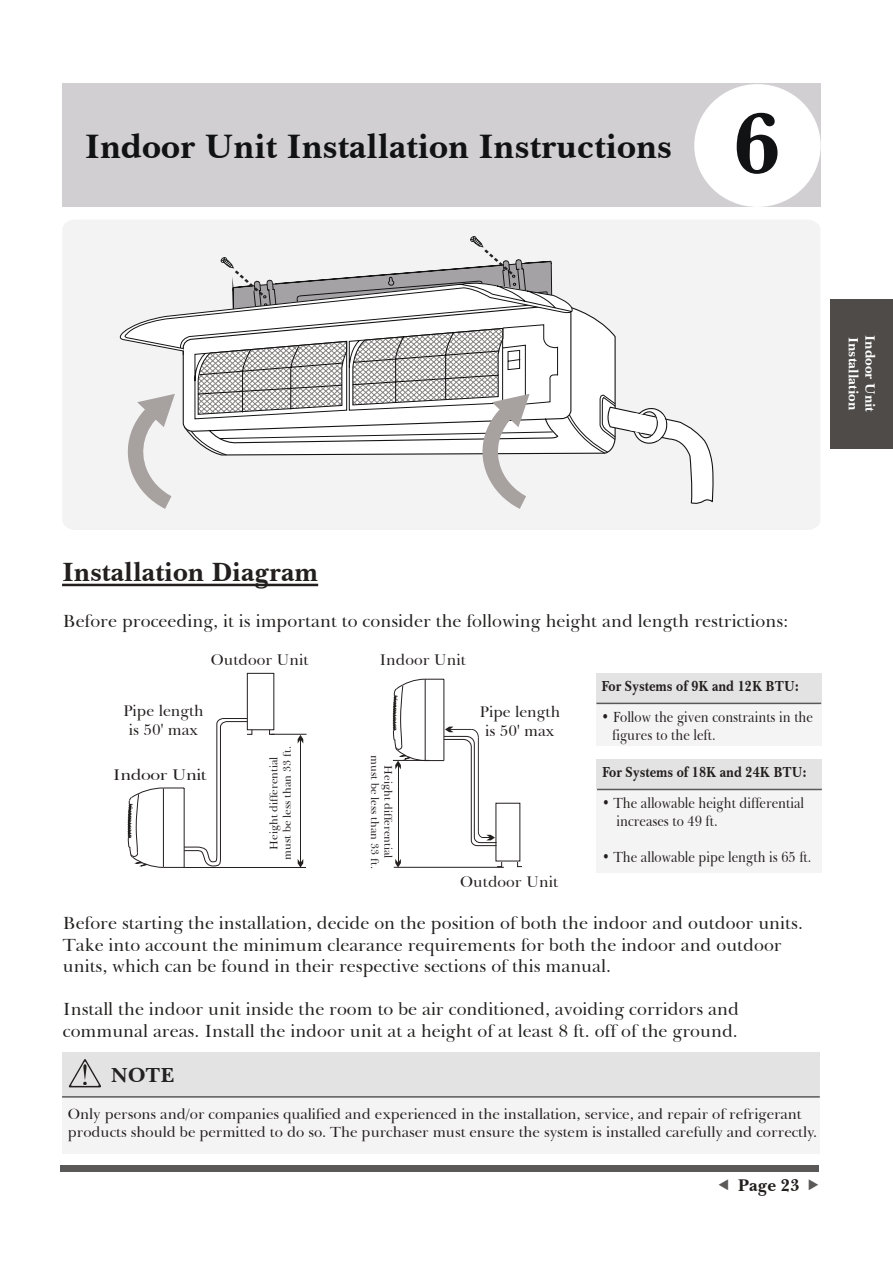
<style>
.page{position:relative;width:893px;height:1263px;background:#fff}
.page>*{position:absolute;margin:0;border:0;box-sizing:border-box;transform-origin:0 0}
.t1{font:700 86.7px "Baskerville BT";color:#111213}
.t2{font:700 34.65px "Baskerville BT";color:#111213}
.t3{font:700 27px "Baskerville BT";color:#241f1f}
.t4{font:700 20.85px "Baskerville BT";color:#232121}
.t5{font:18px/21.6px "Baskerville BT";color:#232120}
.t6{font:700 17.4px "Baskerville BT";color:#241f1f}
.t7{font:15.75px/18.9px "Baskerville BT";color:#241f1f;text-align:center}
.t8{font:15.75px "Baskerville BT";letter-spacing:-.025em;color:#241f1f;scale:1.13 1}
.t9{font:15px/18px "Baskerville BT";letter-spacing:-.005em;color:#241f1f}
.t10{font:15px/18px "Baskerville BT";letter-spacing:-.005em;color:#241f1f;scale:.87 1}
.t11{font:700 14.85px "Baskerville BT";color:#241f1f;scale:.87 1}
.t12{font:700 13.8px "Baskerville BT";color:#fff}
.t13{font:11.1px/13.4px "Baskerville BT";color:#241f1f;text-align:center}
</style>
<div class="page">
<hr style="left:62px;top:584px;width:256px;height:2px;background:#241f1f">
<div style="left:62px;top:84px;width:759px;height:123px;background:#d1cfd2"></div>
<div style="left:694px;top:84px;width:127px;height:123px;background:#fff;border-radius:50%"></div>
<div style="left:61px;top:1165px;width:758px;height:6px;background:#5a5958"></div>
<div style="left:831px;top:299px;width:62px;height:149px;background:#4e4b49"></div>
<div style="left:63px;top:220px;width:757px;height:310px;background:#f4f3f4"></div>
<svg style="left:573px;top:304px;width:43px;height:152px"></svg>
<svg style="left:605px;top:401px;width:109px;height:121px"></svg>
<svg style="left:113px;top:235px;width:460px;height:274px"></svg>
<div style="left:247px;top:673px;width:27px;height:57px;border:1px solid #241f1f"></div>
<svg style="left:269px;top:729px;width:6px;height:6px"></svg>
<hr style="left:271px;top:734px;width:35px;height:1px;background:#241f1f">
<hr style="left:184px;top:867px;width:122px;height:1px;background:#241f1f">
<svg style="left:298px;top:735px;width:5px;height:8px"></svg>
<hr style="left:300px;top:739px;width:1px;height:124px;background:#241f1f">
<svg style="left:298px;top:859px;width:5px;height:8px"></svg>
<svg style="left:127px;top:718px;width:126px;height:150px"></svg>
<svg style="left:496px;top:861px;width:6px;height:6px"></svg>
<svg style="left:517px;top:861px;width:6px;height:6px"></svg>
<hr style="left:394px;top:867px;width:110px;height:1px;background:#241f1f">
<svg style="left:393px;top:679px;width:104px;height:167px"></svg>
<hr style="left:398px;top:765px;width:1px;height:98px;background:#241f1f">
<svg style="left:395px;top:859px;width:6px;height:8px"></svg>
<div style="left:62px;top:1052px;width:758px;height:45px;background:#e4e3e4"></div>
<div style="left:62px;top:1097px;width:758px;height:56px;background:#f5f4f5"></div>
<hr style="left:62px;top:1096px;width:758px;height:1px;background:#5a5958">
<svg style="left:68px;top:1059px;width:33px;height:28px"></svg>
<div style="left:596px;top:759px;width:226px;height:30px;background:#e4e3e4"></div>
<div style="left:596px;top:789px;width:226px;height:84px;background:#f5f4f5"></div>
<hr style="left:597px;top:789px;width:225px;height:1px;background:#5a5958">
<div style="left:596px;top:673px;width:225px;height:30px;background:#e4e3e4"></div>
<div style="left:596px;top:703px;width:225px;height:43px;background:#f5f4f5"></div>
<hr style="left:596px;top:703px;width:225px;height:1px;background:#5a5958">
<h2 class="t2" style="left:85px;top:124px;width:589px">Indoor Unit Installation Instructions</h2>
<h1 class="t1" style="left:733px;top:89px;width:49px">6</h1>
<p class="t12" style="left:862px;top:337px;width:74px;rotate:90deg">Installation</p>
<p class="t12" style="left:879px;top:335px;width:78px;rotate:90deg">Indoor Unit</p>
<h3 class="t3" style="left:62px;top:555px;width:258px">Installation Diagram</h3>
<p class="t5" style="left:63px;top:610px;width:727px">Before proceeding, it is important to consider the following height and length restrictions:</p>
<p class="t7" style="left:211px;top:650px;width:99px">Outdoor Unit</p>
<p class="t7" style="left:379px;top:650px;width:88px">Indoor Unit</p>
<p class="t7" style="left:123px;top:702px;width:82px">Pipe length is 50' max</p>
<p class="t7" style="left:479px;top:702px;width:82px">Pipe length is 50' max</p>
<p class="t8" style="left:113px;top:765px;width:85px">Indoor Unit</p>
<p class="t13" style="left:267px;top:860px;width:115px;rotate:-90deg">Height differential must be less than 33 ft.</p>
<p class="t13" style="left:395px;top:755px;width:115px;rotate:90deg">Height differential must be less than 33 ft.</p>
<p class="t7" style="left:460px;top:872px;width:99px">Outdoor Unit</p>
<p class="t11" style="left:601px;top:676px;width:229px">For Systems of 9K and 12K BTU:</p>
<p class="t10" style="left:612px;top:708px;width:232px;text-indent:-11px">• Follow the given constraints in the figures to the left.</p>
<p class="t11" style="left:602px;top:762px;width:237px">For Systems of 18K and 24K BTU:</p>
<p class="t10" style="left:616px;top:794px;width:217px;text-indent:-14px">• The allowable height differential increases to 49 ft.</p>
<p class="t10" style="left:602px;top:848px;width:242px">• The allowable pipe length is 65 ft.</p>
<p class="t5" style="left:63px;top:912px;width:742px">Before starting the installation, decide on the position of both the indoor and outdoor units.<br>Take into account the minimum clearance requirements for both the indoor and outdoor units, which can be found in their respective sections of this manual.</p>
<p class="t5" style="left:63px;top:998px;width:678px">Install the indoor unit inside the room to be air conditioned, avoiding corridors and communal areas. Install the indoor unit at a height of at least 8 ft. off of the ground.</p>
<p class="t4" style="left:111px;top:1062px;width:65px">NOTE</p>
<p class="t9" style="left:68px;top:1105px;width:751px">Only persons and/or companies qualified and experienced in the installation, service, and repair of refrigerant products should be permitted to do so. The purchaser must ensure the system is installed carefully and correctly.</p>
<p class="t6" style="left:738px;top:1174px;width:64px">Page 23</p>
</div>
